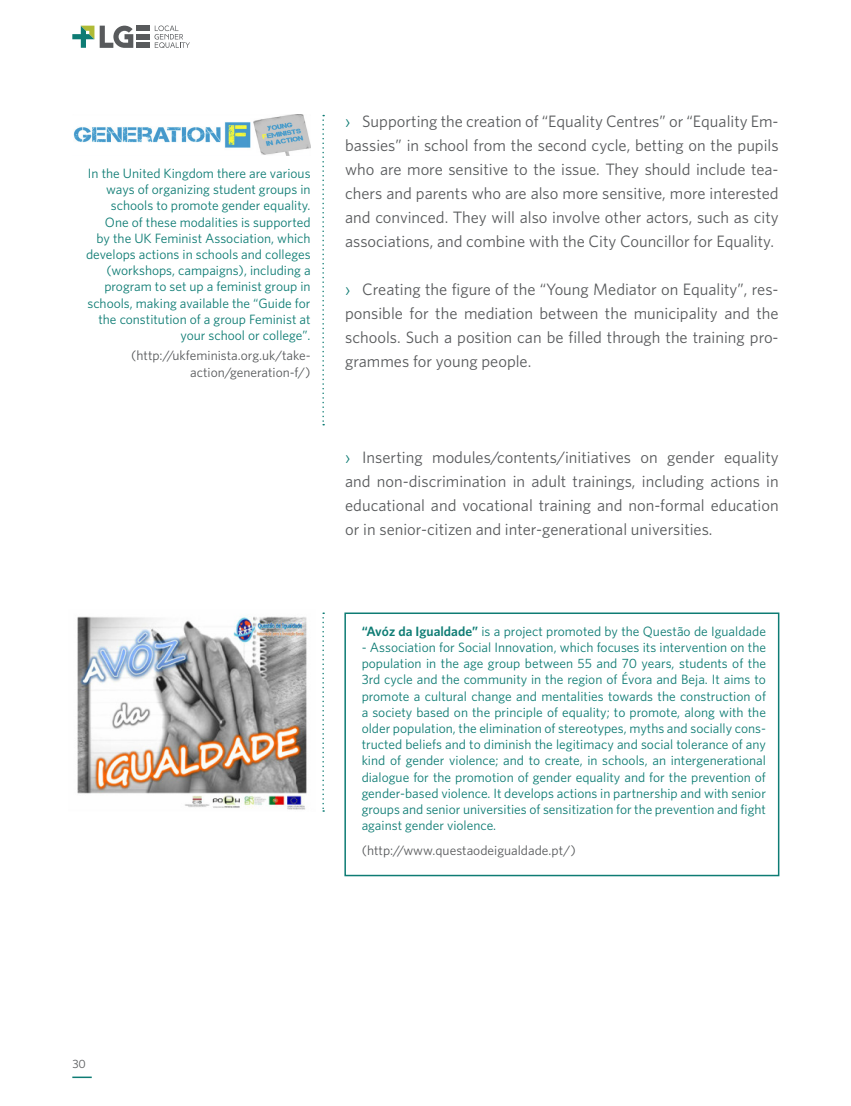
<style>
.page{position:relative;width:851px;height:1106px;background:#fff}
.page>*{position:absolute;margin:0;border:0;box-sizing:border-box;transform-origin:0 0}
.t1{font:16.5px/24px "Whitney";color:#585a5c;text-align:justify}
.Texto_coluna_esquerd{font:13.5px/16.2px "Whitney";color:#0e7c74;text-align:right}
.Link_Coluna_esquerda{font:13.5px/16.2px "Whitney";color:#585a5c;text-align:right}
.t2{font:12px "Whitney";color:#585a5c}
.s1{color:#0e7c74}
.s2{font-weight:600}
</style>
<div class="page">
<svg style="left:154px;top:26px;width:36px;height:22px"></svg>
<svg style="left:100px;top:26px;width:33px;height:22px"></svg>
<div style="left:136px;top:43px;width:13px;height:5px;background:#585a5c"></div>
<div style="left:136px;top:26px;width:13px;height:5px;background:#585a5c"></div>
<div style="left:136px;top:34px;width:13px;height:5px;background:#585a5c"></div>
<svg style="left:72px;top:26px;width:22px;height:22px"></svg>
<hr style="left:72px;top:1076px;width:20px;height:2px;background:#0e7c74">
<img style="left:73px;top:115px;width:238px;height:41px">
<svg style="left:322px;top:115px;width:2px;height:310px"></svg>
<div style="left:344px;top:612px;width:435px;height:264px;border:2px solid #0e7c74"></div>
<img style="left:77px;top:616px;width:230px;height:194px">
<svg style="left:322px;top:612px;width:2px;height:199px"></svg>
<p class="Texto_coluna_esquerd" style="left:86px;top:165px;width:226px">In the United Kingdom there are various ways of organizing student groups in schools to promote gender equality.<br>One of these modalities is supported<br>by the UK Feminist Association, which develops actions in schools and colleges (workshops, campaigns), including a program to set up a feminist group in schools, making available the “Guide for the constitution of a group Feminist at your school or college”.</p>
<p class="Link_Coluna_esquerda" style="left:131px;top:347px;width:181px">(http://ukfeminista.org.uk/take&shy;action/generation-f/)</p>
<p class="t1" style="left:345px;top:109px;width:435px"><span class="s1">›</span> Supporting the creation of “Equality Centres” or “Equality Em&shy;bassies” in school from the second cycle, betting on the pupils who are more sensitive to the issue. They should include tea&shy;chers and parents who are also more sensitive, more interested and convinced. They will also involve other actors, such as city associations, and combine with the City Councillor for Equality.</p>
<p class="t1" style="left:345px;top:277px;width:435px"><span class="s1">›</span> Creating the figure of the “Young Mediator on Equality”, res&shy;ponsible for the mediation between the municipality and the schools. Such a position can be filled through the training pro&shy;grammes for young people.</p>
<p class="t1" style="left:345px;top:445px;width:435px"><span class="s1">›</span> Inserting modules/contents/initiatives on gender equality and non-discrimination in adult trainings, including actions in educational and vocational training and non-formal education or in senior-citizen and inter-generational universities.</p>
<p class="Texto_coluna_esquerd" style="left:361px;top:622px;width:406px"><span class="s2">“Avóz da Igualdade”</span> is a project promoted by the Questão de Igualdade</p>
<p class="Texto_coluna_esquerd" style="left:361px;top:639px;width:406px;text-align:justify">- Association for Social Innovation, which focuses its intervention on the population in the age group between 55 and 70 years, students of the 3rd cycle and the community in the region of Évora and Beja. It aims to promote a cultural change and mentalities towards the construction of a society based on the principle of equality; to promote, along with the older population, the elimination of stereotypes, myths and socially cons&shy;tructed beliefs and to diminish the legitimacy and social tolerance of any kind of gender violence; and to create, in schools, an intergenerational dialogue for the promotion of gender equality and for the prevention of gender-based violence. It develops actions in partnership and with senior groups and senior universities of sensitization for the prevention and fight against gender violence.</p>
<p class="Link_Coluna_esquerda" style="left:361px;top:842px;width:216px">(http://www.questaodeigualdade.pt/)</p>
<p class="t2" style="left:72px;top:1056px;width:15px">30</p>
</div>
